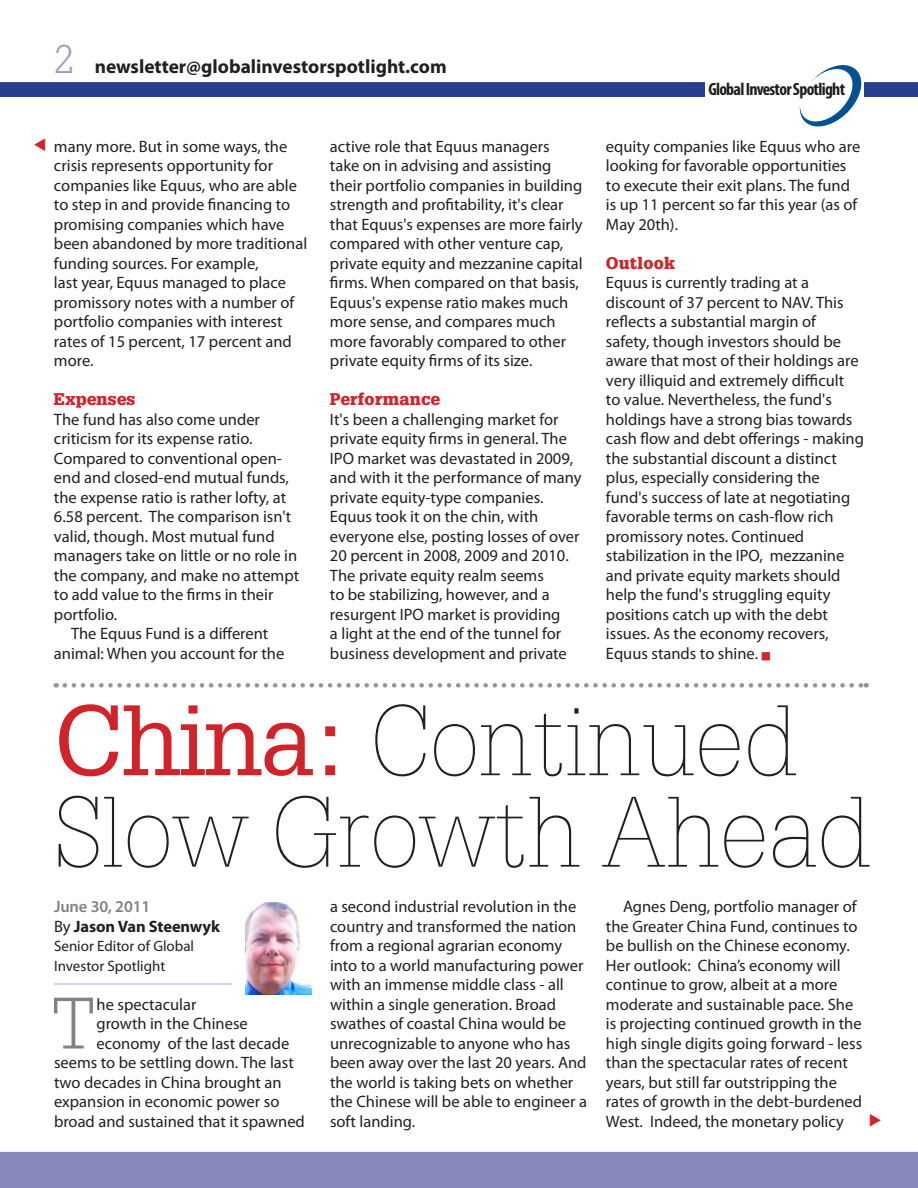
<style>
.page{position:relative;width:918px;height:1188px;background:#fff}
.page>*{position:absolute;margin:0;border:0;box-sizing:border-box;transform-origin:0 0}
.GIS_head_red{font:100 97.5px/91.5px "Glypha";color:#231f20}
.gis_body_1{font:300 70.95px "Glypha";color:#808285}
.t1{font:300 39px "Glypha";color:#9b9bc6}
.t2{font:700 19.35px "Myriad Pro";color:#231f20}
.t3{font:700 condensed 17.85px "Myriad Pro";letter-spacing:-.04em;color:#1e1f1d}
.gis_body_1-2{font:16.5px/19.5px "Myriad Pro";color:#231f20}
.GIS_x_head{font:900 16.5px "Glypha";letter-spacing:.02em;color:#d1232a}
.t4{font:700 16.5px "Myriad Pro";letter-spacing:-.005em;color:#231f20}
.gis_date{font:600 16.5px "Myriad Pro";letter-spacing:-.005em;color:#808285}
.t5{font:15px/19.5px "Myriad Pro";color:#231f20}
.s1{color:#d1232a}
.s2{font-weight:400;color:#d1232a}
.s3{font-weight:400}
</style>
<div class="page">
<div style="left:0;top:0;width:918px;height:97px;background:#253f8e"></div>
<div style="left:0;top:0;width:918px;height:82px;background:#fff"></div>
<div style="left:706px;top:16px;width:158px;height:122px;background:#fff"></div>
<svg style="left:799px;top:65px;width:62px;height:61px"></svg>
<svg style="left:65px;top:683px;width:802px;height:5px"></svg>
<div style="left:0;top:1151px;width:918px;height:37px;background:#8688ba"></div>
<hr style="left:54px;top:983px;width:178px;height:2px;background:#c7c7e0">
<img style="left:245px;top:903px;width:67px;height:91px">
<p class="t1" style="left:54px;top:37px;width:21px">2</p>
<p class="t2" style="left:95px;top:54px;width:353px">newsletter@globalinvestorspotlight.com</p>
<p class="gis_body_1-2" style="left:54px;top:136px;width:255px">many more. But in some ways, the crisis represents opportunity for companies like Equus, who are able to step in and provide financing to promising companies which have been abandoned by more traditional funding sources. For example,<br>last year, Equus managed to place promissory notes with a number of portfolio companies with interest rates of 15 percent, 17 percent and more.</p>
<p class="GIS_x_head" style="left:54px;top:389px;width:83px">Expenses</p>
<p class="gis_body_1-2" style="left:54px;top:409px;width:247px">The fund has also come under criticism for its expense ratio.<br>Compared to conventional open&shy;end and closed-end mutual funds, the expense ratio is rather lofty, at<br>6.58 percent. The comparison isn't valid, though. Most mutual fund managers take on little or no role in the company, and make no attempt to add value to the firms in their portfolio.</p>
<p class="gis_body_1-2" style="left:54px;top:624px;width:232px;text-align:center">The Equus Fund is a different animal: When you account for the</p>
<p class="gis_body_1-2" style="left:330px;top:136px;width:254px">active role that Equus managers take on in advising and assisting their portfolio companies in building strength and profitability, it's clear that Equus's expenses are more fairly compared with other venture cap, private equity and mezzanine capital firms. When compared on that basis, Equus's expense ratio makes much more sense, and compares much more favorably compared to other private equity firms of its size.</p>
<p class="GIS_x_head" style="left:330px;top:389px;width:111px">Performance</p>
<p class="gis_body_1-2" style="left:330px;top:409px;width:253px">It's been a challenging market for private equity firms in general. The IPO market was devastated in 2009, and with it the performance of many private equity-type companies.<br>Equus took it on the chin, with everyone else, posting losses of over 20 percent in 2008, 2009 and 2010.<br>The private equity realm seems<br>to be stabilizing, however, and a resurgent IPO market is providing<br>a light at the end of the tunnel for business development and private</p>
<p class="t3" style="left:708px;top:78px;width:138px">Global Investor Spotlight</p>
<p class="gis_body_1-2" style="left:606px;top:136px;width:256px">equity companies like Equus who are looking for favorable opportunities to execute their exit plans. The fund is up 11 percent so far this year (as of<br>May 20th).</p>
<p class="GIS_x_head" style="left:606px;top:253px;width:71px">Outlook</p>
<p class="gis_body_1-2" style="left:606px;top:273px;width:259px">Equus is currently trading at a discount of 37 percent to NAV. This reflects a substantial margin of<br>safety, though investors should be aware that most of their holdings are very illiquid and extremely difficult<br>to value. Nevertheless, the fund's holdings have a strong bias towards cash flow and debt offerings - making the substantial discount a distinct plus, especially considering the fund's success of late at negotiating favorable terms on cash-flow rich promissory notes. Continued stabilization in the IPO, mezzanine and private equity markets should help the fund's struggling equity positions catch up with the debt issues. As the economy recovers, Equus stands to shine. <span class="s1">■</span></p>
<p class="GIS_head_red" style="left:53px;top:696px;width:820px"><span class="s2">China:</span> Continued<br>Slow Growth Ahead</p>
<p class="gis_date" style="left:54px;top:896px;width:98px">June 30, 2011</p>
<p class="t4" style="left:54px;top:915px;width:168px"><span class="s3">By</span> Jason Van Steenwyk</p>
<p class="t5" style="left:54px;top:936px;width:142px">Senior Editor of Global<br>Investor Spotlight</p>
<p class="gis_body_1" style="left:52px;top:983px;width:45px">T</p>
<p class="gis_body_1-2" style="left:97px;top:994px;width:101px">he spectacular</p>
<p class="gis_body_1-2" style="left:330px;top:896px;width:259px">a second industrial revolution in the country and transformed the nation from a regional agrarian economy into to a world manufacturing power with an immense middle class - all within a single generation. Broad swathes of coastal China would be unrecognizable to anyone who has been away over the last 20 years. And the world is taking bets on whether the Chinese will be able to engineer a soft landing.</p>
<p class="gis_body_1-2" style="left:606px;top:897px;width:258px;text-indent:17px">Agnes Deng, portfolio manager of the Greater China Fund, continues to be bullish on the Chinese economy.<br>Her outlook: China’s economy will continue to grow, albeit at a more moderate and sustainable pace. She is projecting continued growth in the high single digits going forward - less than the spectacular rates of recent years, but still far outstripping the rates of growth in the debt-burdened West. Indeed, the monetary policy</p>
<p class="gis_body_1-2" style="left:97px;top:1013px;width:153px">growth in the Chinese</p>
<p class="gis_body_1-2" style="left:97px;top:1033px;width:194px">economy of the last decade</p>
<p class="gis_body_1-2" style="left:54px;top:1052px;width:241px">seems to be settling down. The last</p>
<p class="gis_body_1-2" style="left:54px;top:1072px;width:229px">two decades in China brought an</p>
<p class="gis_body_1-2" style="left:54px;top:1091px;width:227px">expansion in economic power so</p>
<p class="gis_body_1-2" style="left:54px;top:1111px;width:252px">broad and sustained that it spawned</p>
</div>
